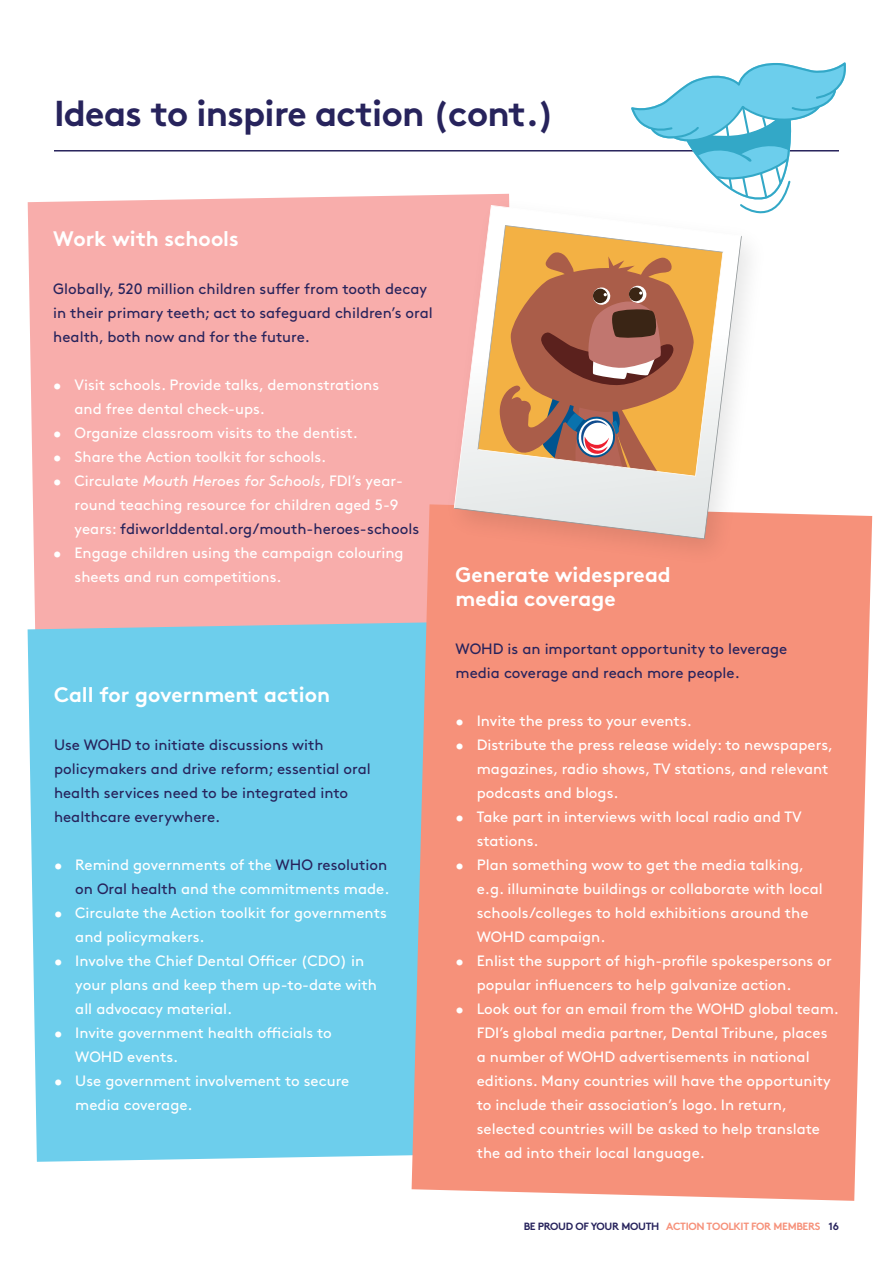
<style>
.page{position:relative;width:893px;height:1263px;background:#fff}
.page>*{position:absolute;margin:0;border:0;box-sizing:border-box;transform-origin:0 0}
.t1{font:700 36px "Brown";letter-spacing:-.02em;color:#27235c}
.t2{font:700 21px/24px "Brown";color:#fff}
.t3{font:15px/24px "Brown";color:#fff}
.t4{font:15px/24px "Brown";color:#27235c}
.t5{font:700 10.5px "Brown";letter-spacing:-.03em;color:#f6917a}
.s1{font-style:italic}
.s2{color:#27235c}
</style>
<div class="page">
<hr style="left:54px;top:150px;width:785px;height:2px;background:#27235c">
<div style="left:28px;top:195px;width:402px;height:427px;background:#f8adab"></div>
<div style="left:28px;top:622px;width:384px;height:540px;background:#6dceec"></div>
<div style="left:412px;top:504px;width:460px;height:697px;background:#f6917a"></div>
<svg style="left:629px;top:62px;width:217px;height:139px"></svg>
<img style="left:430px;top:183px;width:352px;height:399px">
<svg style="left:454px;top:508px;width:288px;height:31px;background:#e6b4a8"></svg>
<svg style="left:454px;top:205px;width:288px;height:303px"></svg>
<h1 class="t1" style="left:54px;top:84px;width:502px">Ideas to inspire action (cont.)</h1>
<h2 class="t2" style="left:53px;top:224px;width:187px">Work with schools</h2>
<p class="t4" style="left:53px;top:276px;width:381px">Globally, 520 million children suffer from tooth decay in their primary teeth; act to safeguard children’s oral health, both now and for the future.</p>
<p class="t3" style="left:75px;top:372px;width:306px;text-indent:-21px">• Visit schools. Provide talks, demonstrations and free dental check-ups.</p>
<p class="t3" style="left:53px;top:420px;width:306px">• Organize classroom visits to the dentist.</p>
<p class="t3" style="left:53px;top:444px;width:275px">• Share the Action toolkit for schools.</p>
<p class="t3" style="left:75px;top:468px;width:346px;text-indent:-21px">• Circulate <span class="s1">Mouth Heroes for Schools</span>, FDI’s year&shy;round teaching resource for children aged 5-9 years: <span class="s2">fdiworlddental.org/mouth-heroes-schools</span></p>
<p class="t3" style="left:75px;top:540px;width:331px;text-indent:-21px">• Engage children using the campaign colouring sheets and run competitions.</p>
<h2 class="t2" style="left:54px;top:680px;width:278px">Call for government action</h2>
<p class="t4" style="left:54px;top:732px;width:318px">Use WOHD to initiate discussions with policymakers and drive reform; essential oral health services need to be integrated into healthcare everywhere.</p>
<p class="t3" style="left:54px;top:852px;width:337px;text-align:right">• Remind governments of the <span class="s2">WHO resolution on Oral health</span> and the commitments made.</p>
<p class="t3" style="left:75px;top:900px;width:313px;text-indent:-21px">• Circulate the Action toolkit for governments and policymakers.</p>
<p class="t3" style="left:75px;top:948px;width:303px;text-indent:-21px">• Involve the Chief Dental Officer (CDO) in your plans and keep them up-to-date with all advocacy material.</p>
<p class="t3" style="left:75px;top:1020px;width:258px;text-indent:-21px">• Invite government health officials to<br>WOHD events.</p>
<p class="t3" style="left:75px;top:1068px;width:276px;text-indent:-21px">• Use government involvement to secure media coverage.</p>
<h2 class="t2" style="left:455px;top:560px;width:217px">Generate widespread media coverage</h2>
<p class="t4" style="left:455px;top:636px;width:333px">WOHD is an important opportunity to leverage media coverage and reach more people.</p>
<p class="t3" style="left:455px;top:708px;width:238px">• Invite the press to your events.</p>
<p class="t3" style="left:477px;top:732px;width:358px;text-indent:-21px">• Distribute the press release widely: to newspapers, magazines, radio shows, TV stations, and relevant podcasts and blogs.</p>
<p class="t3" style="left:477px;top:804px;width:327px;text-indent:-21px">• Take part in interviews with local radio and TV stations.</p>
<p class="t3" style="left:477px;top:852px;width:347px;text-indent:-21px">• Plan something wow to get the media talking, e.g. illuminate buildings or collaborate with local schools/colleges to hold exhibitions around the WOHD campaign.</p>
<p class="t3" style="left:477px;top:948px;width:356px;text-indent:-21px">• Enlist the support of high-profile spokespersons or popular influencers to help galvanize action.</p>
<p class="t3" style="left:477px;top:996px;width:364px;text-indent:-21px">• Look out for an email from the WOHD global team.<br>FDI’s global media partner, Dental Tribune, places a number of WOHD advertisements in national editions. Many countries will have the opportunity to include their association’s logo. In return, selected countries will be asked to help translate the ad into their local language.</p>
<p class="t5" style="left:524px;top:1217px;width:317px"><span class="s2">BE PROUD OF YOUR MOUTH</span> ACTION TOOLKIT FOR MEMBERS <span class="s2">16</span></p>
</div>
